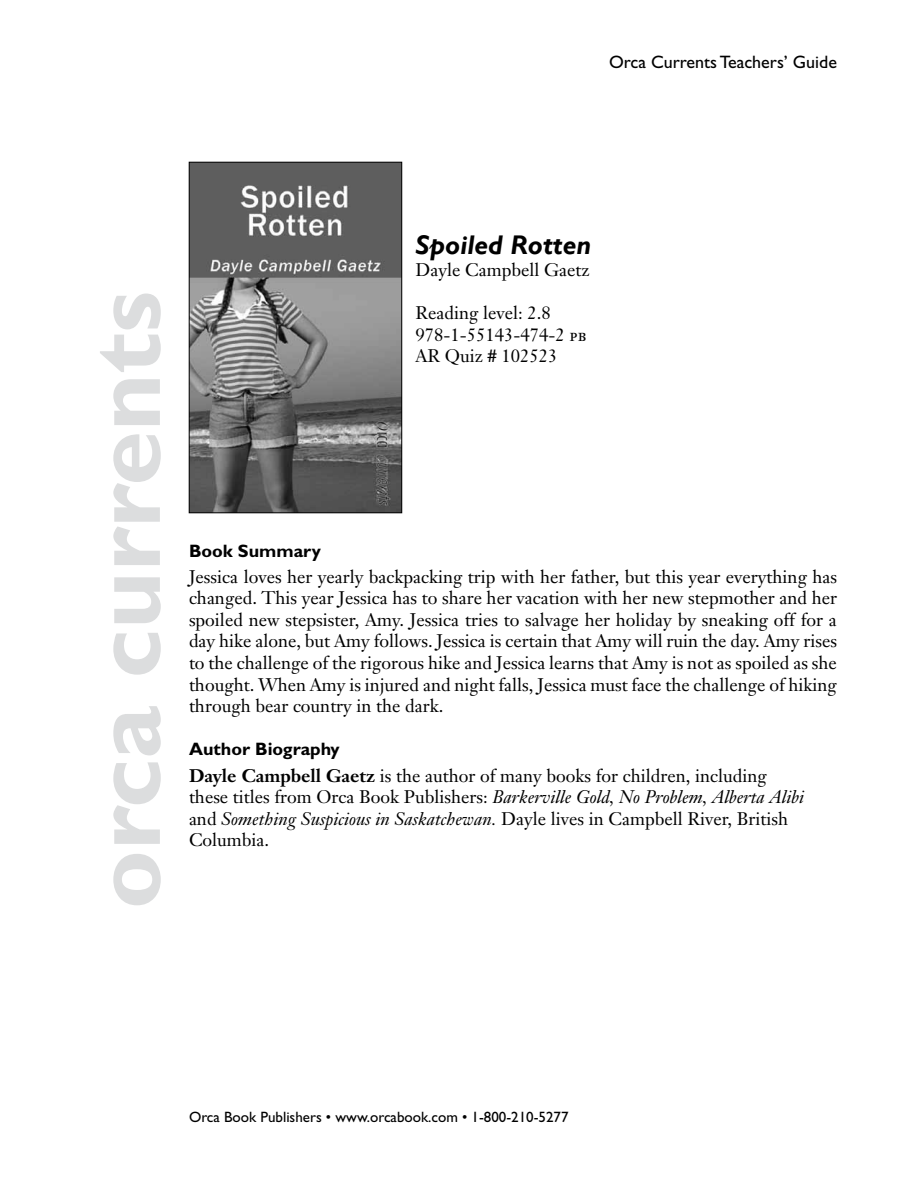
<style>
.page{position:relative;width:918px;height:1188px;background:#fff}
.page>*{position:absolute;margin:0;border:0;box-sizing:border-box;transform-origin:0 0}
.t1{font:700 99px "Gill Sans";color:#dcddde}
.t2{font:italic 700 27px "Gill Sans";color:#000}
.t3{font:18px/21.6px "Janson Text";color:#000}
.t4{font:18px "Gill Sans";color:#000}
.t5{font:700 18px "Gill Sans";color:#000}
.t6{font:15px "Gill Sans";color:#000}
.s1{font-family:"Janson Text Roman SC"}
.s2{font-weight:700}
.s3{font-style:italic}
</style>
<div class="page">
<img style="left:191px;top:164px;width:209px;height:347px">
<div style="left:189px;top:162px;width:213px;height:351px;border:1px solid #000"></div>
<p class="t4" style="left:609px;top:51px;width:229px">Orca Currents Teachers’ Guide</p>
<h1 class="t1" style="left:67px;top:909px;width:620px;rotate:-90deg">orca currents</h1>
<h2 class="t2" style="left:415px;top:229px;width:177px">Spoiled Rotten</h2>
<p class="t3" style="left:415px;top:259px;width:175px">Dayle Campbell Gaetz</p>
<p class="t3" style="left:415px;top:302px;width:173px">Reading level: 2.8<br>978-1-55143-474-2 <span class="s1">pb<br></span>AR Quiz # 102523</p>
<p class="t5" style="left:189px;top:540px;width:134px">Book Summary</p>
<p class="t3" style="left:189px;top:565px;width:650px;text-align:justify">Jessica loves her yearly backpacking trip with her father, but this year everything has changed. This year Jessica has to share her vacation with her new stepmother and her spoiled new stepsister, Amy. Jessica tries to salvage her holiday by sneaking off for a day hike alone, but Amy follows. Jessica is certain that Amy will ruin the day. Amy rises to the challenge of the rigorous hike and Jessica learns that Amy is not as spoiled as she thought. When Amy is injured and night falls, Jessica must face the challenge of hiking through bear country in the dark.</p>
<p class="t5" style="left:189px;top:739px;width:152px">Author Biography</p>
<p class="t3" style="left:189px;top:764px;width:617px"><span class="s2">Dayle Campbell Gaetz</span> is the author of many books for children, including these titles from Orca Book Publishers: <span class="s3">Barkerville Gold, No Problem, Alberta Alibi </span>and <span class="s3">Something Suspicious in Saskatchewan.</span> Dayle lives in Campbell River, British Columbia.</p>
<p class="t6" style="left:189px;top:1108px;width:381px">Orca Book Publishers • www.orcabook.com • 1-800-210-5277</p>
</div>
